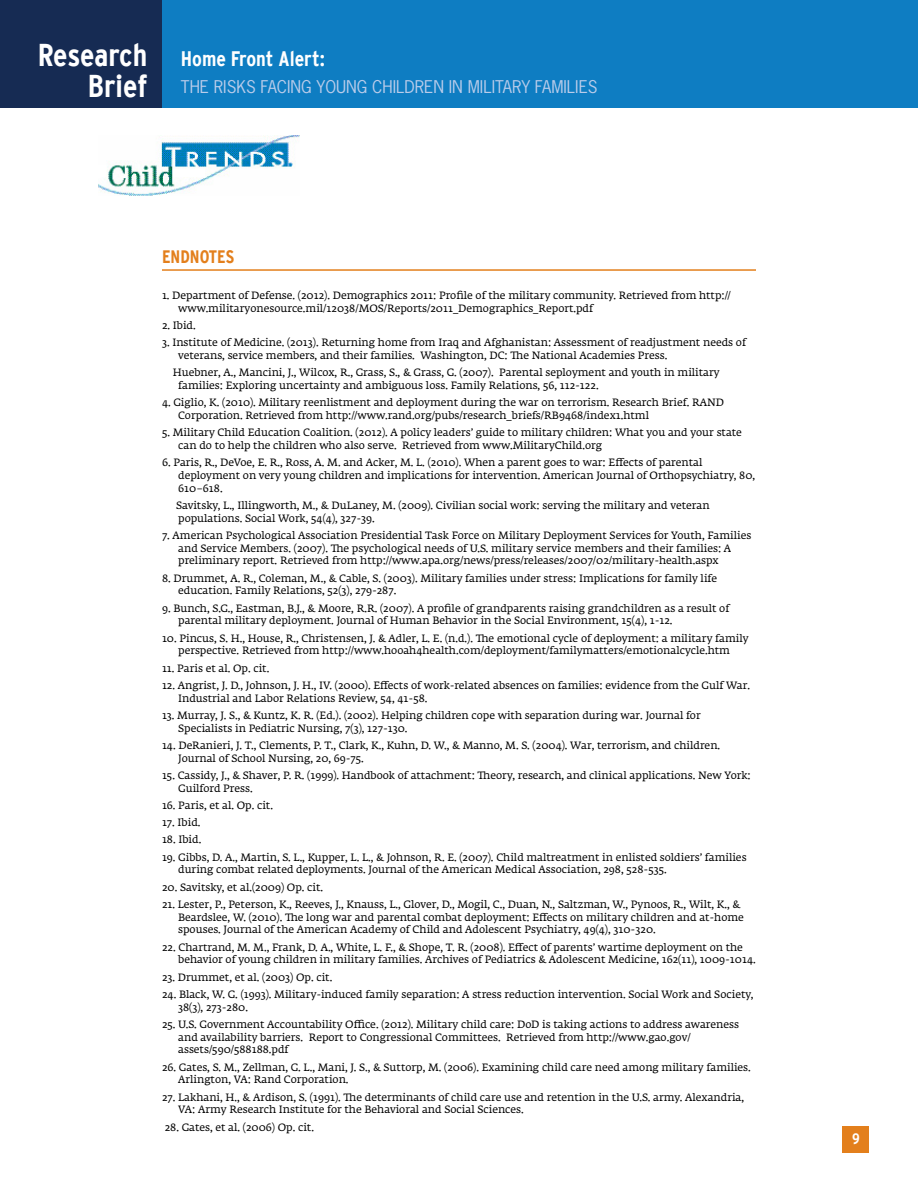
<style>
.page{position:relative;width:918px;height:1188px;background:#fff}
.page>*{position:absolute;margin:0;border:0;box-sizing:border-box;transform-origin:0 0}
.t1{font:700 condensed 31.5px/31.5px "Interstate";letter-spacing:-.005em;color:#fff;text-align:right}
.t2{font:700 condensed 21px "Interstate";color:#fff}
.t3{font:700 condensed 18px "Interstate";color:#e37f1c}
.t4{font:16.5px "News Gothic Std";color:#baccea}
.t5{font:700 condensed 15px "Interstate";color:#fff}
.t6{font:10.5px/12.8px "Fedra Serif A Std";color:#000}
</style>
<div class="page">
<div style="left:0;top:0;width:918px;height:108px;background:#0e7dc2"></div>
<img style="left:98px;top:136px;width:202px;height:60px">
<div style="left:842px;top:1126px;width:27px;height:27px;background:#e37f1c"></div>
<div style="left:0;top:0;width:162px;height:108px;background:#162b53"></div>
<hr style="left:162px;top:269px;width:594px;height:2px;background:#e37f1c">
<h1 class="t1" style="left:38px;top:39px;width:111px">Research<br>Brief</h1>
<h2 class="t2" style="left:181px;top:47px;width:145px">Home Front Alert:</h2>
<h3 class="t4" style="left:181px;top:76px;width:418px">THE RISKS FACING YOUNG CHILDREN IN MILITARY FAMILIES</h3>
<h3 class="t3" style="left:162px;top:246px;width:74px">Endnotes</h3>
<p class="t6" style="left:178px;top:290px;width:554px;text-indent:-16px">1. Department of Defense. (2012). Demographics 2011: Profile of the military community. Retrieved from http:// www.militaryonesource.mil/12038/MOS/Reports/2011_Demographics_Report.pdf</p>
<p class="t6" style="left:162px;top:320px;width:35px">2. Ibid.</p>
<p class="t6" style="left:178px;top:337px;width:569px;text-indent:-16px">3. Institute of Medicine. (2013). Returning home from Iraq and Afghanistan: Assessment of readjustment needs of veterans, service members, and their families. Washington, DC: The National Academies Press.</p>
<p class="t6" style="left:178px;top:367px;width:543px;text-indent:-5px">Huebner, A., Mancini, J., Wilcox, R., Grass, S., &amp; Grass, G. (2007). Parental seployment and youth in military families: Exploring uncertainty and ambiguous loss. Family Relations, 56, 112-122.</p>
<p class="t6" style="left:178px;top:397px;width:547px;text-indent:-16px">4. Giglio, K. (2010). Military reenlistment and deployment during the war on terrorism. Research Brief. RAND<br>Corporation. Retrieved from http://www.rand.org/pubs/research_briefs/RB9468/index1.html</p>
<p class="t6" style="left:178px;top:427px;width:565px;text-indent:-16px">5. Military Child Education Coalition. (2012). A policy leaders’ guide to military children: What you and your state can do to help the children who also serve. Retrieved from www.MilitaryChild.org</p>
<p class="t6" style="left:178px;top:457px;width:579px;text-indent:-16px">6. Paris, R., DeVoe, E. R., Ross, A. M. and Acker, M. L. (2010). When a parent goes to war: Effects of parental deployment on very young children and implications for intervention. American Journal of Orthopsychiatry, 80,<br>610–618.</p>
<p class="t6" style="left:176px;top:500px;width:535px">Savitsky, L., Illingworth, M., &amp; DuLaney, M. (2009). Civilian social work: serving the military and veteran populations. Social Work, 54(4), 327-39.</p>
<p class="t6" style="left:178px;top:530px;width:575px;text-indent:-16px">7. American Psychological Association Presidential Task Force on Military Deployment Services for Youth, Families and Service Members. (2007). The psychological needs of U.S. military service members and their families: A preliminary report. Retrieved from http://www.apa.org/news/press/releases/2007/02/military-health.aspx</p>
<p class="t6" style="left:178px;top:572px;width:540px;text-indent:-16px">8. Drummet, A. R., Coleman, M., &amp; Cable, S. (2003). Military families under stress: Implications for family life education. Family Relations, 52(3), 279-287.</p>
<p class="t6" style="left:178px;top:602px;width:553px;text-indent:-16px">9. Bunch, S.G., Eastman, B.J., &amp; Moore, R.R. (2007). A profile of grandparents raising grandchildren as a result of parental military deployment. Journal of Human Behavior in the Social Environment, 15(4), 1-12.</p>
<p class="t6" style="left:162px;top:632px;width:588px;text-align:center">10. Pincus, S. H., House, R., Christensen, J. &amp; Adler, L. E. (n.d.). The emotional cycle of deployment: a military family perspective. Retrieved from http://www.hooah4health.com/deployment/familymatters/emotionalcycle.htm</p>
<p class="t6" style="left:162px;top:662px;width:109px">11. Paris et al. Op. cit.</p>
<p class="t6" style="left:178px;top:680px;width:573px;text-indent:-16px">12. Angrist, J. D., Johnson, J. H., IV. (2000). Effects of work-related absences on families: evidence from the Gulf War.<br>Industrial and Labor Relations Review, 54, 41-58.</p>
<p class="t6" style="left:178px;top:710px;width:524px;text-indent:-16px">13. Murray, J. S., &amp; Kuntz, K. R. (Ed.). (2002). Helping children cope with separation during war. Journal for<br>Specialists in Pediatric Nursing, 7(3), 127-130.</p>
<p class="t6" style="left:178px;top:740px;width:544px;text-indent:-16px">14. DeRanieri, J. T., Clements, P. T., Clark, K., Kuhn, D. W., &amp; Manno, M. S. (2004). War, terrorism, and children.<br>Journal of School Nursing, 20, 69-75.</p>
<p class="t6" style="left:178px;top:770px;width:574px;text-indent:-16px">15. Cassidy, J., &amp; Shaver, P. R. (1999). Handbook of attachment: Theory, research, and clinical applications. New York:<br>Guilford Press.</p>
<p class="t6" style="left:162px;top:800px;width:113px">16. Paris, et al. Op. cit.</p>
<p class="t6" style="left:162px;top:817px;width:40px">17. Ibid.</p>
<p class="t6" style="left:162px;top:834px;width:41px">18. Ibid.</p>
<p class="t6" style="left:178px;top:851px;width:570px;text-indent:-16px">19. Gibbs, D. A., Martin, S. L., Kupper, L. L., &amp; Johnson, R. E. (2007). Child maltreatment in enlisted soldiers’ families during combat related deployments. Journal of the American Medical Association, 298, 528-535.</p>
<p class="t6" style="left:162px;top:881px;width:163px">20. Savitsky, et al.(2009) Op. cit.</p>
<p class="t6" style="left:178px;top:899px;width:567px;text-indent:-16px">21. Lester, P., Peterson, K., Reeves, J., Knauss, L., Glover, D., Mogil, C., Duan, N., Saltzman, W., Pynoos, R., Wilt, K., &amp;<br>Beardslee, W. (2010). The long war and parental combat deployment: Effects on military children and at-home spouses. Journal of the American Academy of Child and Adolescent Psychiatry, 49(4), 310-320.</p>
<p class="t6" style="left:178px;top:941px;width:579px;text-indent:-16px">22. Chartrand, M. M., Frank, D. A., White, L. F., &amp; Shope, T. R. (2008). Effect of parents’ wartime deployment on the behavior of young children in military families. Archives of Pediatrics &amp; Adolescent Medicine, 162(11), 1009-1014.</p>
<p class="t6" style="left:162px;top:971px;width:172px">23. Drummet, et al. (2003) Op. cit.</p>
<p class="t6" style="left:178px;top:989px;width:577px;text-indent:-16px">24. Black, W. G. (1993). Military-induced family separation: A stress reduction intervention. Social Work and Society,<br>38(3), 273-280.</p>
<p class="t6" style="left:178px;top:1019px;width:562px;text-indent:-16px">25. U.S. Government Accountability Office. (2012). Military child care: DoD is taking actions to address awareness and availability barriers. Report to Congressional Committees. Retrieved from http://www.gao.gov/ assets/590/588188.pdf</p>
<p class="t6" style="left:178px;top:1061px;width:574px;text-indent:-16px">26. Gates, S. M., Zellman, G. L., Mani, J. S., &amp; Suttorp, M. (2006). Examining child care need among military families.<br>Arlington, VA: Rand Corporation.</p>
<p class="t6" style="left:178px;top:1091px;width:567px;text-indent:-16px">27. Lakhani, H., &amp; Ardison, S. (1991). The determinants of child care use and retention in the U.S. army. Alexandria,<br>VA: Army Research Institute for the Behavioral and Social Sciences.</p>
<p class="t6" style="left:165px;top:1121px;width:151px">28. Gates, et al. (2006) Op. cit.</p>
<h3 class="t5" style="left:852px;top:1131px;width:9px">9</h3>
</div>
